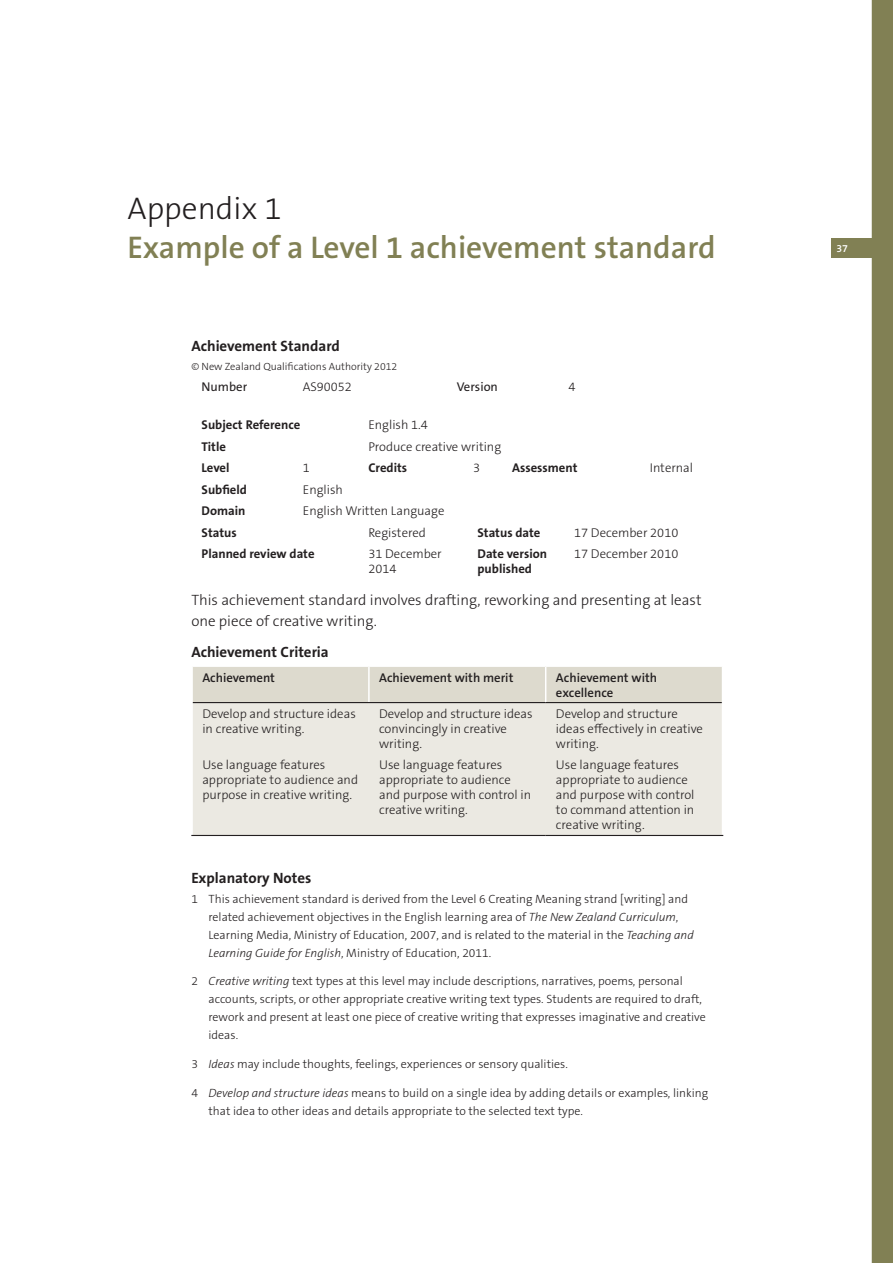
<style>
.page{position:relative;width:893px;height:1263px;background:#fff}
.page>*{position:absolute;margin:0;border:0;box-sizing:border-box;transform-origin:0 0}
.t1{font:600 31.5px "The Sans OT6";color:#818054}
.t2{font:300 31.5px "The Sans OT3";color:#231f20}
.t3{font:300 15px/21px "The Sans OT3";color:#231f20}
.t4{font:700 15px "The Sans OT7";color:#231f20}
.t5{font:300 12.75px/15px "The Sans OT3";color:#231f20}
.t6{font:700 12.75px/15px "The Sans OT7";color:#231f20}
.t7{font:600 12.75px/15px "The Sans OT6";color:#231f20}
.t8{font:12.75px "The Sans OT5 Plain";color:#231f20}
.t9{font:300 12px/18px "The Sans OT3";color:#231f20}
.t10{font:300 10.5px "The Sans OT3";color:#231f20}
.t11{font:600 10.5px "The Sans OT6";color:#fff}
.s1{font-style:italic}
</style>
<div class="page">
<div style="left:872px;top:0;width:21px;height:1262px;background:#818054"></div>
<div style="left:831px;top:238px;width:62px;height:20px;background:#818054"></div>
<div style="left:193px;top:667px;width:529px;height:35px;background:#dddace"></div>
<div style="left:193px;top:703px;width:529px;height:132px;background:#ebe9e2"></div>
<hr style="left:368px;top:667px;width:2px;height:35px;background:#fff">
<hr style="left:545px;top:667px;width:1px;height:35px;background:#fff">
<hr style="left:193px;top:702px;width:353px;height:1px;background:#231f20">
<hr style="left:546px;top:702px;width:176px;height:1px;background:#231f20">
<hr style="left:191px;top:835px;width:355px;height:1px;background:#231f20">
<hr style="left:546px;top:835px;width:177px;height:1px;background:#231f20">
<h1 class="t2" style="left:128px;top:196px;width:156px">Appendix 1</h1>
<h1 class="t1" style="left:128px;top:235px;width:590px">Example of a Level 1 achievement standard</h1>
<p class="t4" style="left:191px;top:340px;width:150px">Achievement Standard</p>
<p class="t10" style="left:191px;top:362px;width:208px">© New Zealand Qualifications Authority 2012</p>
<p class="t8" style="left:202px;top:382px;width:47px">Number</p>
<p class="t5" style="left:303px;top:381px;width:51px">AS90052</p>
<p class="t8" style="left:457px;top:382px;width:43px">Version</p>
<p class="t5" style="left:569px;top:381px;width:9px">4</p>
<p class="t6" style="left:202px;top:419px;width:100px">Subject Reference</p>
<p class="t5" style="left:368px;top:419px;width:61px">English 1.4</p>
<p class="t6" style="left:202px;top:440px;width:26px">Title</p>
<p class="t5" style="left:368px;top:440px;width:134px">Produce creative writing</p>
<p class="t6" style="left:202px;top:462px;width:29px">Level</p>
<p class="t5" style="left:303px;top:462px;width:9px">1</p>
<p class="t6" style="left:368px;top:462px;width:40px">Credits</p>
<p class="t5" style="left:473px;top:462px;width:9px">3</p>
<p class="t6" style="left:512px;top:462px;width:67px">Assessment</p>
<p class="t5" style="left:650px;top:462px;width:45px">Internal</p>
<p class="t6" style="left:202px;top:483px;width:47px">Subfield</p>
<p class="t5" style="left:303px;top:483px;width:42px">English</p>
<p class="t6" style="left:202px;top:504px;width:45px">Domain</p>
<p class="t5" style="left:303px;top:504px;width:143px">English Written Language</p>
<p class="t6" style="left:202px;top:526px;width:37px">Status</p>
<p class="t5" style="left:368px;top:526px;width:59px">Registered</p>
<p class="t6" style="left:477px;top:526px;width:64px">Status date</p>
<p class="t5" style="left:574px;top:526px;width:106px">17 December 2010</p>
<p class="t6" style="left:202px;top:547px;width:114px">Planned review date</p>
<p class="t5" style="left:368px;top:547px;width:75px">31 December<br>2014</p>
<p class="t6" style="left:477px;top:547px;width:71px">Date version published</p>
<p class="t5" style="left:574px;top:547px;width:106px">17 December 2010</p>
<p class="t3" style="left:191px;top:590px;width:512px">This achievement standard involves drafting, reworking and presenting at least one piece of creative writing.</p>
<p class="t4" style="left:191px;top:646px;width:139px">Achievement Criteria</p>
<p class="t7" style="left:202px;top:671px;width:74px">Achievement</p>
<p class="t7" style="left:379px;top:671px;width:136px">Achievement with merit</p>
<p class="t7" style="left:556px;top:671px;width:103px">Achievement with excellence</p>
<p class="t5" style="left:202px;top:707px;width:155px">Develop and structure ideas in creative writing.</p>
<p class="t5" style="left:379px;top:707px;width:155px">Develop and structure ideas convincingly in creative writing.</p>
<p class="t5" style="left:556px;top:707px;width:149px">Develop and structure ideas effectively in creative writing.</p>
<p class="t5" style="left:202px;top:759px;width:157px">Use language features appropriate to audience and purpose in creative writing.</p>
<p class="t5" style="left:379px;top:759px;width:153px">Use language features appropriate to audience and purpose with control in creative writing.</p>
<p class="t5" style="left:556px;top:759px;width:140px">Use language features appropriate to audience and purpose with control to command attention in creative writing.</p>
<p class="t4" style="left:191px;top:871px;width:122px">Explanatory Notes</p>
<p class="t9" style="left:209px;top:891px;width:487px;text-indent:-17px">1 This achievement standard is derived from the Level 6 Creating Meaning strand [writing] and related achievement objectives in the English learning area of <span class="s1">The New Zealand Curriculum</span>, Learning Media, Ministry of Education, 2007, and is related to the material in the <span class="s1">Teaching and Learning Guide for English</span>, Ministry of Education, 2011.</p>
<p class="t9" style="left:209px;top:973px;width:499px;text-indent:-17px">2 <span class="s1">Creative writing</span> text types at this level may include descriptions, narratives, poems, personal accounts, scripts, or other appropriate creative writing text types. Students are required to draft, rework and present at least one piece of creative writing that expresses imaginative and creative ideas.</p>
<p class="t9" style="left:191px;top:1056px;width:378px">3 <span class="s1">Ideas</span> may include thoughts, feelings, experiences or sensory qualities.</p>
<p class="t9" style="left:209px;top:1085px;width:501px;text-indent:-17px">4 <span class="s1">Develop and structure ideas</span> means to build on a single idea by adding details or examples, linking that idea to other ideas and details appropriate to the selected text type.</p>
<p class="t11" style="left:836px;top:244px;width:13px">37</p>
</div>
